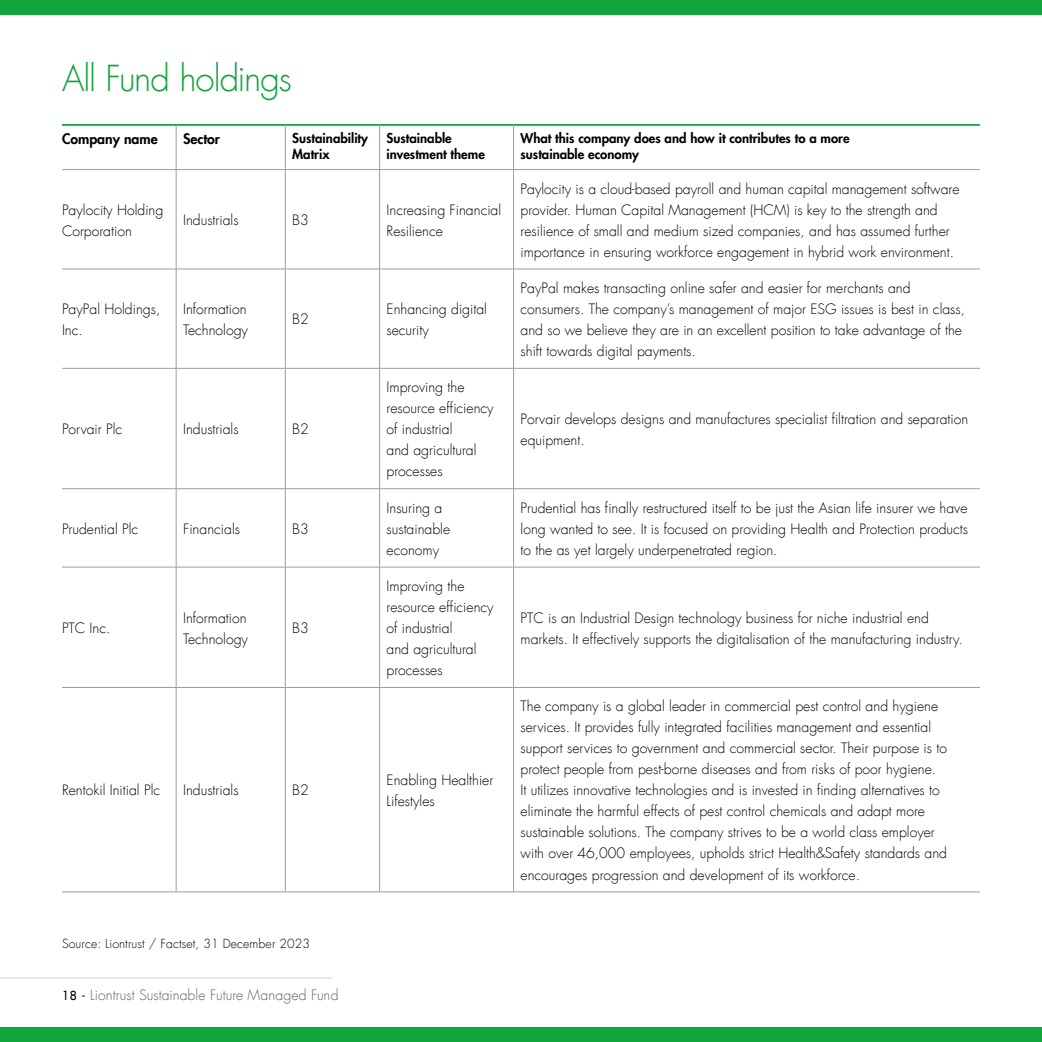
<style>
.page{position:relative;width:1042px;height:1042px;background:#fff}
.page>*{position:absolute;margin:0;border:0;box-sizing:border-box;transform-origin:0 0}
.t1{font:300 35px "Futura LT";letter-spacing:-.035em;color:#11a53c}
.t2{font:300 14px/21px "Futura LT";color:#000}
.t3{font:300 14px "Futura LT";letter-spacing:.005em;color:#646363}
.t4{font:800 14px "Futura LT";color:#000}
.t5{font:800 13.12px/15.8px "Futura LT";color:#000}
.t6{font:300 12.25px "Futura LT";letter-spacing:.01em;color:#000}
.s1{font-weight:400;font-size:12.25px;color:#000}
</style>
<div class="page">
<hr style="left:176px;top:126px;width:1px;height:43px;background:#9d9d9c">
<hr style="left:285px;top:126px;width:1px;height:43px;background:#9d9d9c">
<hr style="left:379px;top:126px;width:1px;height:43px;background:#9d9d9c">
<hr style="left:62px;top:169px;width:114px;height:1px;background:#9d9d9c">
<hr style="left:176px;top:170px;width:1px;height:99px;background:#9d9d9c">
<hr style="left:285px;top:170px;width:1px;height:99px;background:#9d9d9c">
<hr style="left:379px;top:170px;width:1px;height:99px;background:#9d9d9c">
<hr style="left:62px;top:269px;width:114px;height:1px;background:#9d9d9c">
<hr style="left:176px;top:269px;width:1px;height:99px;background:#9d9d9c">
<hr style="left:285px;top:269px;width:1px;height:99px;background:#9d9d9c">
<hr style="left:379px;top:269px;width:1px;height:99px;background:#9d9d9c">
<hr style="left:62px;top:368px;width:114px;height:1px;background:#9d9d9c">
<hr style="left:176px;top:368px;width:1px;height:120px;background:#9d9d9c">
<hr style="left:285px;top:368px;width:1px;height:120px;background:#9d9d9c">
<hr style="left:379px;top:368px;width:1px;height:120px;background:#9d9d9c">
<hr style="left:62px;top:488px;width:114px;height:1px;background:#9d9d9c">
<hr style="left:176px;top:489px;width:1px;height:78px;background:#9d9d9c">
<hr style="left:285px;top:489px;width:1px;height:78px;background:#9d9d9c">
<hr style="left:379px;top:489px;width:1px;height:78px;background:#9d9d9c">
<hr style="left:62px;top:567px;width:114px;height:1px;background:#9d9d9c">
<hr style="left:176px;top:567px;width:1px;height:120px;background:#9d9d9c">
<hr style="left:285px;top:567px;width:1px;height:120px;background:#9d9d9c">
<hr style="left:379px;top:567px;width:1px;height:120px;background:#9d9d9c">
<hr style="left:62px;top:687px;width:114px;height:1px;background:#9d9d9c">
<hr style="left:176px;top:688px;width:1px;height:203px;background:#9d9d9c">
<hr style="left:285px;top:688px;width:1px;height:203px;background:#9d9d9c">
<hr style="left:379px;top:688px;width:1px;height:203px;background:#9d9d9c">
<hr style="left:62px;top:891px;width:114px;height:1px;background:#9d9d9c">
<hr style="left:62px;top:124px;width:114px;height:2px;background:#11a53c">
<hr style="left:176px;top:124px;width:109px;height:2px;background:#11a53c">
<hr style="left:285px;top:124px;width:94px;height:2px;background:#11a53c">
<hr style="left:379px;top:124px;width:134px;height:2px;background:#11a53c">
<hr style="left:513px;top:124px;width:467px;height:2px;background:#11a53c">
<hr style="left:176px;top:169px;width:109px;height:1px;background:#9d9d9c">
<hr style="left:285px;top:169px;width:94px;height:1px;background:#9d9d9c">
<hr style="left:379px;top:169px;width:134px;height:1px;background:#9d9d9c">
<hr style="left:513px;top:169px;width:467px;height:1px;background:#9d9d9c">
<hr style="left:176px;top:269px;width:109px;height:1px;background:#9d9d9c">
<hr style="left:285px;top:269px;width:94px;height:1px;background:#9d9d9c">
<hr style="left:379px;top:269px;width:134px;height:1px;background:#9d9d9c">
<hr style="left:513px;top:269px;width:467px;height:1px;background:#9d9d9c">
<hr style="left:176px;top:368px;width:109px;height:1px;background:#9d9d9c">
<hr style="left:285px;top:368px;width:94px;height:1px;background:#9d9d9c">
<hr style="left:379px;top:368px;width:134px;height:1px;background:#9d9d9c">
<hr style="left:513px;top:368px;width:467px;height:1px;background:#9d9d9c">
<hr style="left:176px;top:488px;width:109px;height:1px;background:#9d9d9c">
<hr style="left:285px;top:488px;width:94px;height:1px;background:#9d9d9c">
<hr style="left:379px;top:488px;width:134px;height:1px;background:#9d9d9c">
<hr style="left:513px;top:488px;width:467px;height:1px;background:#9d9d9c">
<hr style="left:176px;top:567px;width:109px;height:1px;background:#9d9d9c">
<hr style="left:285px;top:567px;width:94px;height:1px;background:#9d9d9c">
<hr style="left:379px;top:567px;width:134px;height:1px;background:#9d9d9c">
<hr style="left:513px;top:567px;width:467px;height:1px;background:#9d9d9c">
<hr style="left:176px;top:687px;width:109px;height:1px;background:#9d9d9c">
<hr style="left:285px;top:687px;width:94px;height:1px;background:#9d9d9c">
<hr style="left:379px;top:687px;width:134px;height:1px;background:#9d9d9c">
<hr style="left:513px;top:687px;width:467px;height:1px;background:#9d9d9c">
<hr style="left:176px;top:891px;width:109px;height:1px;background:#9d9d9c">
<hr style="left:285px;top:891px;width:94px;height:1px;background:#9d9d9c">
<hr style="left:379px;top:891px;width:134px;height:1px;background:#9d9d9c">
<hr style="left:513px;top:891px;width:467px;height:1px;background:#9d9d9c">
<hr style="left:513px;top:170px;width:1px;height:99px;background:#9d9d9c">
<hr style="left:513px;top:269px;width:1px;height:99px;background:#9d9d9c">
<hr style="left:513px;top:368px;width:1px;height:120px;background:#9d9d9c">
<hr style="left:513px;top:489px;width:1px;height:78px;background:#9d9d9c">
<hr style="left:513px;top:567px;width:1px;height:120px;background:#9d9d9c">
<hr style="left:513px;top:688px;width:1px;height:203px;background:#9d9d9c">
<hr style="left:513px;top:126px;width:1px;height:43px;background:#9d9d9c">
<div style="left:0;top:0;width:1042px;height:15px;background:#11a53c"></div>
<div style="left:0;top:1027px;width:1042px;height:15px;background:#11a53c"></div>
<hr style="left:0;top:977px;width:332px;height:1px;background:#d0d0d0">
<h1 class="t1" style="left:62px;top:57px;width:231px">All Fund holdings</h1>
<p class="t4" style="left:62px;top:129px;width:97px">Company name</p>
<p class="t4" style="left:183px;top:129px;width:38px">Sector</p>
<p class="t5" style="left:292px;top:130px;width:77px">Sustainability<br>Matrix</p>
<p class="t5" style="left:386px;top:130px;width:100px">Sustainable investment theme</p>
<p class="t5" style="left:520px;top:130px;width:331px">What this company does and how it contributes to a more sustainable economy</p>
<p class="t2" style="left:62px;top:199px;width:103px">Paylocity Holding<br>Corporation</p>
<p class="t2" style="left:183px;top:210px;width:57px">Industrials</p>
<p class="t2" style="left:292px;top:210px;width:18px">B3</p>
<p class="t2" style="left:386px;top:199px;width:116px">Increasing Financial<br>Resilience</p>
<p class="t2" style="left:62px;top:299px;width:100px">PayPal Holdings,<br>Inc.</p>
<p class="t2" style="left:183px;top:299px;width:66px">Information<br>Technology</p>
<p class="t2" style="left:292px;top:309px;width:18px">B2</p>
<p class="t2" style="left:386px;top:299px;width:102px">Enhancing digital security</p>
<p class="t2" style="left:62px;top:419px;width:62px">Porvair Plc</p>
<p class="t2" style="left:183px;top:419px;width:57px">Industrials</p>
<p class="t2" style="left:292px;top:419px;width:18px">B2</p>
<p class="t2" style="left:386px;top:377px;width:109px">Improving the resource efficiency of industrial<br>and agricultural processes</p>
<p class="t2" style="left:520px;top:178px;width:440px">Paylocity is a cloud-based payroll and human capital management software provider. Human Capital Management (HCM) is key to the strength and resilience of small and medium sized companies, and has assumed further importance in ensuring workforce engagement in hybrid work environment.</p>
<p class="t2" style="left:520px;top:278px;width:446px">PayPal makes transacting online safer and easier for merchants and consumers. The company’s management of major ESG issues is best in class, and so we believe they are in an excellent position to take advantage of the shift towards digital payments.</p>
<p class="t2" style="left:520px;top:409px;width:449px">Porvair develops designs and manufactures specialist filtration and separation equipment.</p>
<p class="t2" style="left:62px;top:518px;width:78px">Prudential Plc</p>
<p class="t2" style="left:183px;top:518px;width:58px">Financials</p>
<p class="t2" style="left:292px;top:518px;width:18px">B3</p>
<p class="t2" style="left:62px;top:618px;width:50px">PTC Inc.</p>
<p class="t2" style="left:183px;top:607px;width:66px">Information<br>Technology</p>
<p class="t2" style="left:292px;top:618px;width:18px">B3</p>
<p class="t2" style="left:386px;top:497px;width:65px">Insuring a sustainable economy</p>
<p class="t2" style="left:520px;top:497px;width:449px;text-align:justify">Prudential has finally restructured itself to be just the Asian life insurer we have long wanted to see. It is focused on providing Health and Protection products to the as yet largely underpenetrated region.</p>
<p class="t2" style="left:386px;top:576px;width:109px">Improving the resource efficiency of industrial<br>and agricultural processes</p>
<p class="t2" style="left:520px;top:607px;width:444px">PTC is an Industrial Design technology business for niche industrial end markets. It effectively supports the digitalisation of the manufacturing industry.</p>
<p class="t2" style="left:62px;top:780px;width:100px">Rentokil Initial Plc</p>
<p class="t2" style="left:183px;top:780px;width:57px">Industrials</p>
<p class="t2" style="left:292px;top:780px;width:18px">B2</p>
<p class="t2" style="left:386px;top:770px;width:108px">Enabling Healthier<br>Lifestyles</p>
<p class="t6" style="left:62px;top:936px;width:250px">Source: Liontrust / Factset, 31 December 2023</p>
<p class="t3" style="left:62px;top:986px;width:278px"><span class="s1">18 -</span> Liontrust Sustainable Future Managed Fund</p>
<p class="t2" style="left:520px;top:696px;width:428px">The company is a global leader in commercial pest control and hygiene services. It provides fully integrated facilities management and essential support services to government and commercial sector. Their purpose is to protect people from pest-borne diseases and from risks of poor hygiene.<br>It utilizes innovative technologies and is invested in finding alternatives to eliminate the harmful effects of pest control chemicals and adapt more sustainable solutions. The company strives to be a world class employer with over 46,000 employees, upholds strict Health&amp;Safety standards and encourages progression and development of its workforce.</p>
</div>
